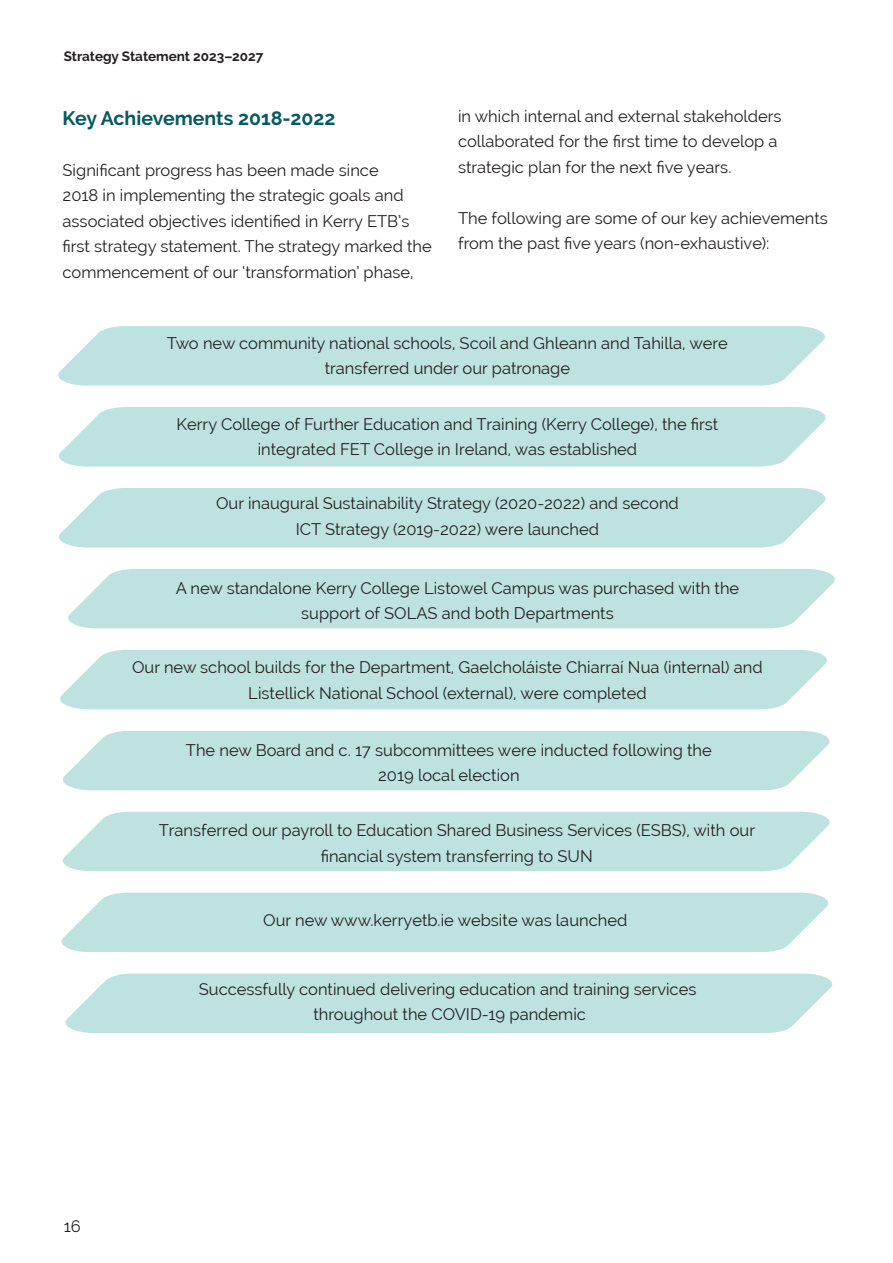
<style>
.page{position:relative;width:893px;height:1263px;background:#fff}
.page>*{position:absolute;margin:0;border:0;box-sizing:border-box;transform-origin:0 0}
.t1{font:700 19.5px "Raleway";color:#065a62}
.t2{font:16.5px/25.5px "Raleway";color:#231f20;text-align:center}
.t3{font:700 13.5px "Raleway";color:#231f20}
</style>
<div class="page">
<div style="left:58px;top:326px;width:767px;height:60px;background:#bde2df"></div>
<div style="left:59px;top:407px;width:767px;height:60px;background:#bde2df"></div>
<div style="left:58px;top:488px;width:768px;height:59px;background:#bde2df"></div>
<div style="left:68px;top:569px;width:767px;height:59px;background:#bde2df"></div>
<div style="left:60px;top:650px;width:767px;height:59px;background:#bde2df"></div>
<div style="left:62px;top:731px;width:768px;height:59px;background:#bde2df"></div>
<div style="left:62px;top:812px;width:768px;height:59px;background:#bde2df"></div>
<svg style="left:61px;top:892px;width:768px;height:60px;background:#c1e3e1"></svg>
<svg style="left:65px;top:973px;width:768px;height:60px;background:#c1e3e0"></svg>
<p class="t3" style="left:64px;top:48px;width:201px">Strategy Statement 2023–2027</p>
<p class="t1" style="left:63px;top:107px;width:274px">Key Achievements 2018-2022</p>
<p class="t2" style="left:63px;top:157px;width:371px;text-align:left">Significant progress has been made since<br>2018 in implementing the strategic goals and associated objectives identified in Kerry ETB’s first strategy statement. The strategy marked the commencement of our ‘transformation’ phase,</p>
<p class="t2" style="left:458px;top:103px;width:325px;text-align:left">in which internal and external stakeholders collaborated for the first time to develop a strategic plan for the next five years.</p>
<p class="t2" style="left:458px;top:205px;width:371px;text-align:left">The following are some of our key achievements from the past five years (non-exhaustive):</p>
<p class="t2" style="left:167px;top:330px;width:562px">Two new community national schools, Scoil and Ghleann and Tahilla, were transferred under our patronage</p>
<p class="t2" style="left:176px;top:411px;width:543px">Kerry College of Further Education and Training (Kerry College), the first integrated FET College in Ireland, was established</p>
<p class="t2" style="left:216px;top:491px;width:464px">Our inaugural Sustainability Strategy (2020-2022) and second</p>
<p class="t2" style="left:296px;top:516px;width:305px">ICT Strategy (2019-2022) were launched</p>
<p class="t2" style="left:176px;top:575px;width:565px">A new standalone Kerry College Listowel Campus was purchased with the support of SOLAS and both Departments</p>
<p class="t2" style="left:132px;top:655px;width:632px">Our new school builds for the Department, Gaelcholáiste Chiarraí Nua (internal) and<br>Listellick National School (external), were completed</p>
<p class="t2" style="left:186px;top:737px;width:527px">The new Board and c. 17 subcommittees were inducted following the</p>
<p class="t2" style="left:378px;top:762px;width:143px">2019 local election</p>
<p class="t2" style="left:159px;top:818px;width:598px">Transferred our payroll to Education Shared Business Services (ESBS), with our financial system transferring to SUN</p>
<p class="t2" style="left:263px;top:907px;width:366px">Our new www.kerryetb.ie website was launched</p>
<p class="t2" style="left:64px;top:1213px;width:19px">16</p>
<p class="t2" style="left:199px;top:976px;width:499px">Successfully continued delivering education and training services throughout the COVID-19 pandemic</p>
</div>
